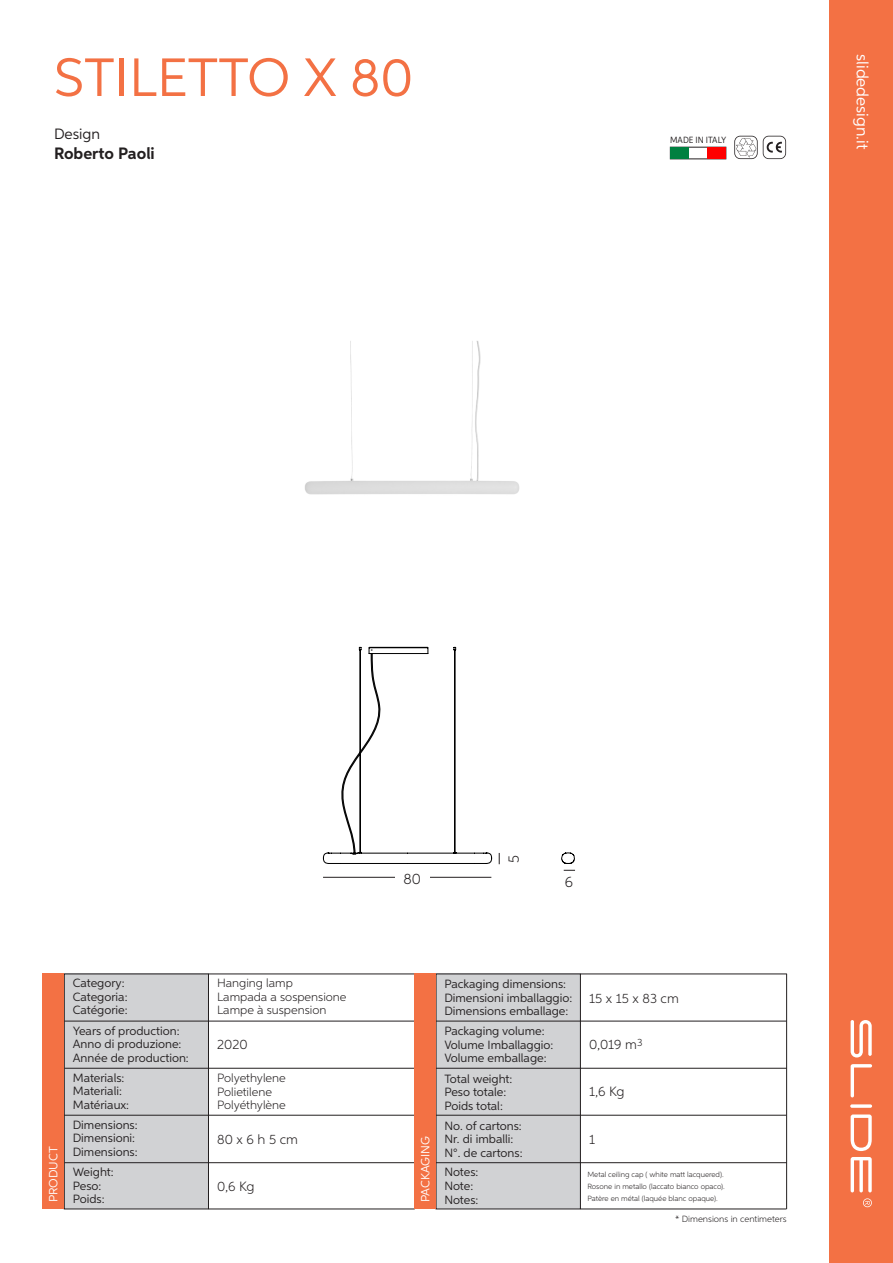
<style>
.page{position:relative;width:893px;height:1263px;background:#fff}
.page>*{position:absolute;margin:0;border:0;box-sizing:border-box;transform-origin:0 0}
.t1{font:54px "Aspira";color:#f37144}
.t2{font:16.5px "Aspira";color:#fff}
.t3{font:700 16.5px "Aspira";color:#231f20}
.t4{font:15px "Aspira";color:#231f20}
.t5{font:300 15px "Aspira";color:#231f20}
.t6{font:300 13.5px "Aspira";color:#231f20}
.t7{font:12px/13.5px "Aspira";color:#231f20}
.t8{font:300 12px/13.5px "Aspira";color:#231f20}
.t9{font:12px "Aspira";color:#fff}
.t10{font:300 9px "Aspira";color:#231f20}
.t11{font:9px "Aspira Nar";color:#231f20}
.t12{font:300 7.5px/12px "Aspira";color:#231f20}
</style>
<div class="page">
<div style="left:829px;top:0;width:64px;height:1263px;background:#f37144"></div>
<svg style="left:863px;top:1198px;width:9px;height:9px"></svg>
<svg style="left:850px;top:1104px;width:22px;height:4px"></svg>
<svg style="left:851px;top:1114px;width:21px;height:37px"></svg>
<svg style="left:851px;top:1064px;width:21px;height:33px"></svg>
<svg style="left:851px;top:1157px;width:21px;height:35px"></svg>
<svg style="left:851px;top:1020px;width:21px;height:37px"></svg>
<svg style="left:734px;top:136px;width:52px;height:23px"></svg>
<div style="left:670px;top:147px;width:19px;height:12px;background:#008040"></div>
<div style="left:708px;top:147px;width:18px;height:12px;background:#fe0000"></div>
<div style="left:64px;top:974px;width:144px;height:235px;background:#d1d2d4"></div>
<div style="left:64px;top:974px;width:145px;height:235px;border:1px solid #231f20"></div>
<div style="left:436px;top:974px;width:144px;height:235px;background:#d1d2d4"></div>
<div style="left:436px;top:974px;width:145px;height:235px;border:1px solid #231f20"></div>
<hr style="left:64px;top:1021px;width:722px;height:1px;background:#231f20">
<hr style="left:209px;top:974px;width:206px;height:1px;background:#231f20">
<hr style="left:64px;top:1068px;width:723px;height:1px;background:#231f20">
<hr style="left:64px;top:1115px;width:722px;height:1px;background:#231f20">
<hr style="left:209px;top:1209px;width:206px;height:1px;background:#231f20">
<hr style="left:581px;top:1209px;width:205px;height:1px;background:#231f20">
<hr style="left:64px;top:1162px;width:723px;height:1px;background:#231f20">
<hr style="left:581px;top:974px;width:206px;height:1px;background:#231f20">
<hr style="left:786px;top:974px;width:1px;height:235px;background:#231f20">
<div style="left:43px;top:974px;width:21px;height:235px;background:#f37144"></div>
<div style="left:415px;top:974px;width:21px;height:235px;background:#f37144"></div>
<img style="left:305px;top:341px;width:215px;height:154px">
<hr style="left:323px;top:877px;width:168px;height:1px;background:#231f20">
<div style="left:395px;top:869px;width:34px;height:17px;background:#fff"></div>
<svg style="left:323px;top:647px;width:252px;height:217px"></svg>
<h1 class="t1" style="left:54px;top:45px;width:361px">STILETTO X 80</h1>
<p class="t4" style="left:54px;top:125px;width:48px">Design</p>
<h2 class="t3" style="left:54px;top:143px;width:102px">Roberto Paoli</h2>
<p class="t11" style="left:670px;top:134px;width:58px">MADE IN ITALY</p>
<h2 class="t2" style="left:872px;top:54px;width:97px;rotate:90deg">slidedesign.it</h2>
<p class="t5" style="left:505px;top:863px;width:9px;rotate:-90deg">5</p>
<p class="t5" style="left:403px;top:869px;width:19px">80</p>
<p class="t5" style="left:565px;top:872px;width:10px">6</p>
<p class="t7" style="left:73px;top:976px;width:56px">Category:<br>Categoria:<br>Catégorie:</p>
<p class="t8" style="left:217px;top:976px;width:131px">Hanging lamp<br>Lampada a sospensione<br>Lampe à suspension</p>
<p class="t7" style="left:444px;top:977px;width:129px">Packaging dimensions:<br>Dimensioni imballaggio:<br>Dimensions emballage:</p>
<p class="t6" style="left:589px;top:990px;width:91px">15 x 15 x 83 cm</p>
<p class="t7" style="left:73px;top:1024px;width:118px">Years of production:<br>Anno di produzione:<br>Année de production:</p>
<p class="t6" style="left:217px;top:1036px;width:32px">2020</p>
<p class="t7" style="left:444px;top:1024px;width:111px">Packaging volume:<br>Volume Imballaggio:<br>Volume emballage:</p>
<p class="t6" style="left:589px;top:1036px;width:55px">0,019 m<sup>3</sup></p>
<p class="t7" style="left:73px;top:1071px;width:58px">Materials:<br>Materiali:<br>Matériaux:</p>
<p class="t7" style="left:73px;top:1118px;width:66px">Dimensions:<br>Dimensioni:<br>Dimensions:</p>
<p class="t8" style="left:217px;top:1071px;width:70px">Polyethylene<br>Polietilene<br>Polyéthylène</p>
<p class="t6" style="left:217px;top:1131px;width:82px">80 x 6 h 5 cm</p>
<p class="t9" style="left:46px;top:1202px;width:57px;rotate:-90deg">PRODUCT</p>
<p class="t9" style="left:418px;top:1202px;width:68px;rotate:-90deg">PACKAGING</p>
<p class="t7" style="left:73px;top:1165px;width:42px">Weight:<br>Peso:<br>Poids:</p>
<p class="t6" style="left:217px;top:1178px;width:39px">0,6 Kg</p>
<p class="t7" style="left:444px;top:1072px;width:70px">Total weight:<br>Peso totale:<br>Poids total:</p>
<p class="t7" style="left:444px;top:1118px;width:80px">No. of cartons:<br>Nr. di imballi:<br>N°. de cartons:</p>
<p class="t7" style="left:444px;top:1165px;width:36px">Notes:<br>Note:<br>Notes:</p>
<p class="t6" style="left:589px;top:1083px;width:37px">1,6 Kg</p>
<p class="t6" style="left:589px;top:1131px;width:7px">1</p>
<p class="t12" style="left:587px;top:1168px;width:139px">Metal ceiling cap ( white matt lacquered).<br>Rosone in metallo (laccato bianco opaco).<br>Patère en métal (laquée blanc opaque).</p>
<p class="t10" style="left:675px;top:1213px;width:113px">* Dimensions in centimeters</p>
</div>
